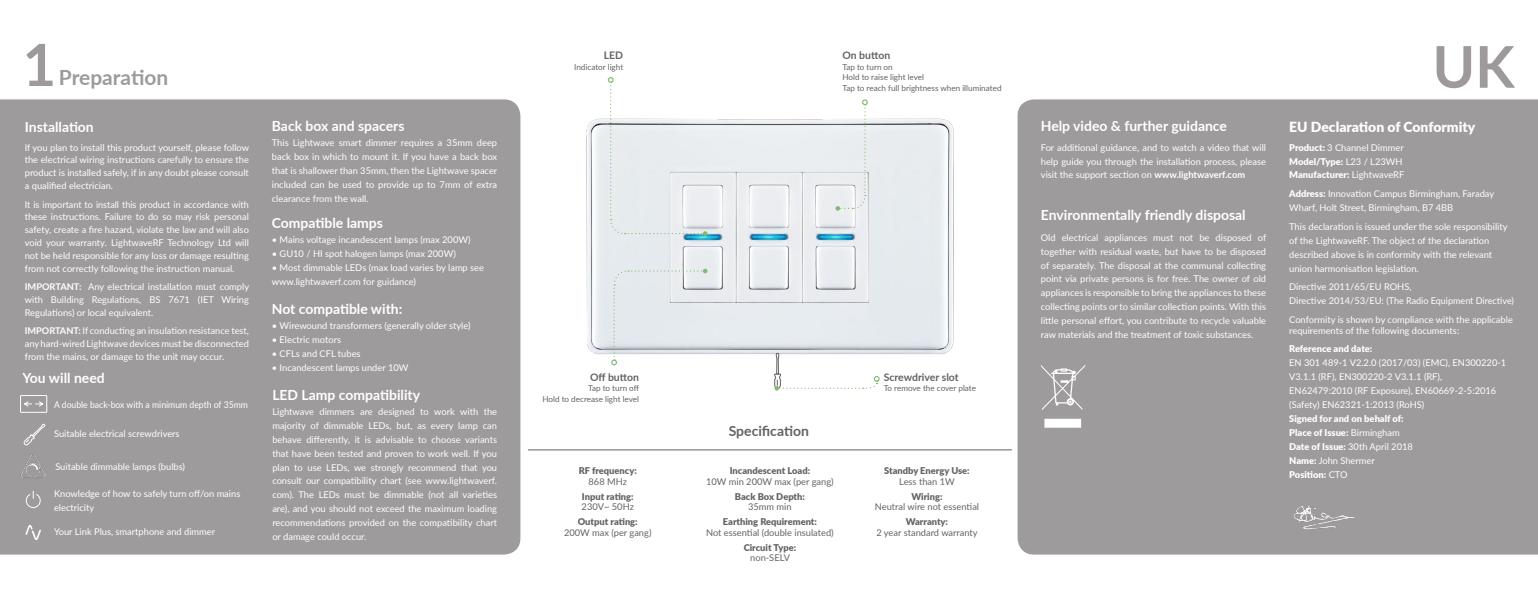
<style>
.page{position:relative;width:1538px;height:596px;background:#fff}
.page>*{position:absolute;margin:0;border:0;box-sizing:border-box;transform-origin:0 0}
.t1{font:700 58.1px "Lato";color:#9e9a9c}
.t2{font:700 57.57px "Lato";color:#9e9a9c}
.t3{font:700 21px "Lato";letter-spacing:-.005em;color:#9e9a9c}
.t4{font:700 14px "Lato";color:#fff}
.t5{font:900 14px "Lato";color:#fff}
.t6{font:700 14px "Lato";color:#636363}
.t7{font:700 10.5px "Lato";color:#636363}
.t8{font:9.28px/14px "Lato";color:#fff;text-align:justify}
.t9{font:9.28px "Lato";color:#636363}
.t10{font:900 9.28px "Lato";color:#636363}
.t11{font:900 9.28px/14px "Lato";color:#fff}
.t12{font:9.28px "Lato";color:#fff;scale:.93 1}
.t13{font:8.22px/10.5px "Lato";color:#636363;text-align:right}
.s1{font-weight:700}
.s2{font-weight:900}
.s3{font-weight:400}
</style>
<div class="page">
<div style="left:0;top:99px;width:520px;height:455px;background:#9e9b9c"></div>
<div style="left:1017px;top:99px;width:521px;height:455px;background:#9e9b9c"></div>
<img style="left:586px;top:79px;width:368px;height:275px">
<svg style="left:23px;top:421px;width:23px;height:25px"></svg>
<svg style="left:25px;top:490px;width:16px;height:18px"></svg>
<svg style="left:25px;top:524px;width:16px;height:15px"></svg>
<div style="left:20px;top:395px;width:27px;height:17px;border:1px solid #fff"></div>
<svg style="left:23px;top:400px;width:21px;height:7px"></svg>
<svg style="left:611px;top:268px;width:96px;height:97px;background:#e3e8eb"></svg>
<svg style="left:608px;top:77px;width:99px;height:159px"></svg>
<svg style="left:835px;top:99px;width:33px;height:111px"></svg>
<img style="left:1290px;top:506px;width:73px;height:28px">
<svg style="left:1041px;top:364px;width:44px;height:63px"></svg>
<hr style="left:528px;top:449px;width:484px;height:1px;background:#636363">
<svg style="left:774px;top:348px;width:106px;height:42px"></svg>
<img style="left:20px;top:454px;width:25px;height:24px">
<h1 class="t1" style="left:23px;top:22px;width:35px">1</h1>
<h2 class="t2" style="left:1432px;top:24px;width:84px">UK</h2>
<p class="t7" style="left:842px;top:48px;width:49px">On button</p>
<p class="t13" style="left:842px;top:61px;width:161px;text-align:left">Tap to turn on<br>Hold to raise light level<br>Tap to reach full brightness when illuminated</p>
<p class="t7" style="left:604px;top:48px;width:21px">LED</p>
<p class="t13" style="left:574px;top:61px;width:51px">Indicator light</p>
<h3 class="t3" style="left:59px;top:61px;width:111px">Preparation</h3>
<h3 class="t4" style="left:272px;top:115px;width:134px">Back box and spacers</h3>
<p class="t8" style="left:272px;top:135px;width:227px">This Lightwave smart dimmer requires a 35mm deep back box in which to mount it. If you have a back box that is shallower than 35mm, then the Lightwave spacer included can be used to provide up to 7mm of extra clearance from the wall.</p>
<h3 class="t4" style="left:25px;top:116px;width:71px">Installation</h3>
<p class="t8" style="left:25px;top:140px;width:226px;line-height:12.8px">If you plan to install this product yourself, please follow the electrical wiring instructions carefully to ensure the product is installed safely, if in any doubt please consult a qualified electrician.</p>
<p class="t8" style="left:25px;top:197px;width:226px;line-height:12.8px">It is important to install this product in accordance with these instructions. Failure to do so may risk personal safety, create a fire hazard, violate the law and will also void your warranty. LightwaveRF Technology Ltd will not be held responsible for any loss or damage resulting from not correctly following the instruction manual.</p>
<p class="t8" style="left:25px;top:280px;width:226px;line-height:12.8px"><span class="s1">IMPORTANT:</span> Any electrical installation must comply with Building Regulations, BS 7671 (IET Wiring Regulations) or local equivalent.</p>
<p class="t8" style="left:25px;top:324px;width:226px;line-height:12.8px"><span class="s1">IMPORTANT:</span> If conducting an insulation resistance test, any hard-wired Lightwave devices must be disconnected from the mains, or damage to the unit may occur.</p>
<h3 class="t4" style="left:272px;top:212px;width:113px">Compatible lamps</h3>
<p class="t8" style="left:272px;top:232px;width:200px">• Mains voltage incandescent lamps (max 200W)</p>
<p class="t8" style="left:272px;top:246px;width:185px">• GU10 / HI spot halogen lamps (max 200W)</p>
<p class="t8" style="left:272px;top:260px;width:214px">• Most dimmable LEDs (max load varies by lamp see www.lightwaverf.com for guidance)</p>
<h3 class="t4" style="left:272px;top:298px;width:132px">Not compatible with:</h3>
<p class="t8" style="left:272px;top:318px;width:200px">• Wirewound transformers (generally older style)</p>
<p class="t8" style="left:272px;top:332px;width:71px">• Electric motors</p>
<p class="t8" style="left:272px;top:346px;width:90px">• CFLs and CFL tubes</p>
<p class="t8" style="left:272px;top:360px;width:138px">• Incandescent lamps under 10W</p>
<h3 class="t4" style="left:23px;top:368px;width:84px">You will need</h3>
<p class="t7" style="left:590px;top:369px;width:50px">Off button</p>
<p class="t13" style="left:542px;top:382px;width:98px">Tap to turn off<br>Hold to decrease light level</p>
<h3 class="t4" style="left:272px;top:384px;width:149px">LED Lamp compatibility</h3>
<p class="t8" style="left:272px;top:403px;width:226px">Lightwave dimmers are designed to work with the majority of dimmable LEDs, but, as every lamp can behave differently, it is advisable to choose variants that have been tested and proven to work well. If you plan to use LEDs, we strongly recommend that you consult our compatibility chart (see www.lightwaverf. com). The LEDs must be dimmable (not all varieties are), and you should not exceed the maximum loading recommendations provided on the compatibility chart or damage could occur.</p>
<p class="t12" style="left:54px;top:397px;width:210px">A double back-box with a minimum depth of 35mm</p>
<p class="t8" style="left:54px;top:426px;width:127px">Suitable electrical screwdrivers</p>
<p class="t8" style="left:55px;top:458px;width:131px">Suitable dimmable lamps (bulbs)</p>
<p class="t8" style="left:54px;top:485px;width:188px">Knowledge of how to safely turn off/on mains electricity</p>
<p class="t8" style="left:54px;top:523px;width:163px">Your Link Plus, smartphone and dimmer</p>
<p class="t10" style="left:579px;top:463px;width:60px">RF frequency:</p>
<p class="t9" style="left:589px;top:474px;width:40px">868 MHz</p>
<p class="t10" style="left:582px;top:489px;width:53px">Input rating:</p>
<p class="t9" style="left:582px;top:499px;width:54px">230V~ 50Hz</p>
<p class="t10" style="left:578px;top:514px;width:61px">Output rating:</p>
<p class="t9" style="left:564px;top:525px;width:89px">200W max (per gang)</p>
<h3 class="t6" style="left:729px;top:420px;width:82px">Specification</h3>
<p class="t10" style="left:730px;top:463px;width:82px">Incandescent Load:</p>
<p class="t9" style="left:706px;top:474px;width:129px">10W min 200W max (per gang)</p>
<p class="t10" style="left:735px;top:489px;width:72px">Back Box Depth:</p>
<p class="t9" style="left:748px;top:499px;width:45px">35mm min</p>
<p class="t10" style="left:723px;top:514px;width:96px">Earthing Requirement:</p>
<p class="t9" style="left:706px;top:525px;width:129px">Not essential (double insulated)</p>
<p class="t10" style="left:744px;top:540px;width:54px">Circuit Type:</p>
<p class="t9" style="left:750px;top:551px;width:41px">non-SELV</p>
<p class="t7" style="left:884px;top:369px;width:76px">Screwdriver slot</p>
<p class="t13" style="left:884px;top:382px;width:94px">To remove the cover plate</p>
<p class="t10" style="left:884px;top:463px;width:87px">Standby Energy Use:</p>
<p class="t9" style="left:899px;top:474px;width:57px">Less than 1W</p>
<p class="t10" style="left:911px;top:489px;width:33px">Wiring:</p>
<p class="t9" style="left:875px;top:499px;width:106px">Neutral wire not essential</p>
<p class="t10" style="left:906px;top:514px;width:44px">Warranty:</p>
<p class="t9" style="left:876px;top:525px;width:103px">2 year standard warranty</p>
<h3 class="t4" style="left:1041px;top:115px;width:188px">Help video &amp; further guidance</h3>
<p class="t8" style="left:1041px;top:140px;width:227px">For additional guidance, and to watch a video that will help guide you through the installation process, please visit the support section on <span class="s1">www.lightwaverf.com</span></p>
<h3 class="t4" style="left:1041px;top:204px;width:206px">Environmentally friendly disposal</h3>
<p class="t8" style="left:1041px;top:230px;width:227px">Old electrical appliances must not be disposed of together with residual waste, but have to be disposed of separately. The disposal at the communal collecting point via private persons is for free. The owner of old appliances is responsible to bring the appliances to these collecting points or to similar collection points. With this little personal effort, you contribute to recycle valuable raw materials and the treatment of toxic substances.</p>
<h3 class="t5" style="left:1289px;top:116px;width:187px">EU Declaration of Conformity</h3>
<p class="t8" style="left:1289px;top:140px;width:117px;text-align:left"><span class="s2">Product:</span> 3 Channel Dimmer<br><span class="s2">Model/Type:</span> L23 / L23WH<br><span class="s2">Manufacturer:</span> LightwaveRF</p>
<p class="t8" style="left:1289px;top:186px;width:207px"><span class="s2">Address:</span> Innovation Campus Birmingham, Faraday<br>Wharf, Holt Street, Birmingham, B7 4BB</p>
<p class="t8" style="left:1289px;top:219px;width:220px;text-align:left">This declaration is issued under the sole responsibility of the LightwaveRF. The object of the declaration described above is in conformity with the relevant union harmonisation legislation.</p>
<p class="t8" style="left:1289px;top:279px;width:226px">Directive 2011/65/EU ROHS,<br>Directive 2014/53/EU: (The Radio Equipment Directive)</p>
<p class="t8" style="left:1289px;top:313px;width:225px;line-height:11.5px">Conformity is shown by compliance with the applicable requirements of the following documents:</p>
<p class="t11" style="left:1289px;top:341px;width:85px">Reference and date:</p>
<p class="t8" style="left:1289px;top:355px;width:218px;text-align:left">EN 301 489-1 V2.2.0 (2017/03) (EMC), EN300220-1<br>V3.1.1 (RF), EN300220-2 V3.1.1 (RF), EN62479:2010 (RF Exposure), EN60669-2-5:2016 (Safety) EN62321-1:2013 (RoHS)</p>
<p class="t11" style="left:1289px;top:410px;width:125px">Signed for and on behalf of:<br>Place of Issue: <span class="s3">Birmingham<br></span>Date of Issue: <span class="s3">30th April 2018<br></span>Name: <span class="s3">John Shermer<br></span>Position: <span class="s3">CTO</span></p>
</div>
